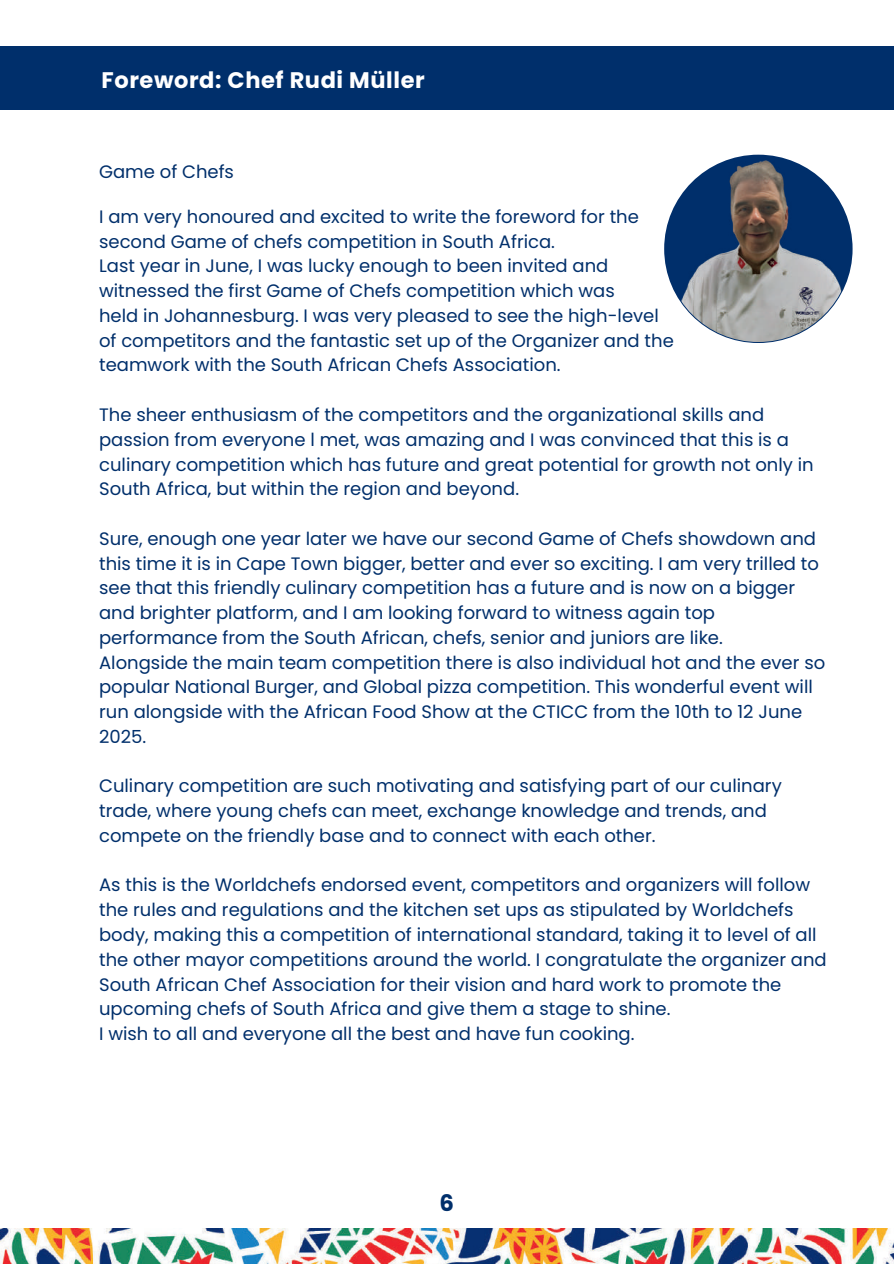
<style>
.page{position:relative;width:894px;height:1264px;background:#fff}
.page>*{position:absolute;margin:0;border:0;box-sizing:border-box;transform-origin:0 0}
.t1{font:700 22.8px "Poppins";color:#002f6b}
.t2{font:700 22.5px "Poppins";letter-spacing:.025em;color:#fff}
.t3{font:18px/24.8px "Poppins";color:#002f6b}
</style>
<div class="page">
<div style="left:0;top:46px;width:893px;height:63px;background:#002f6b"></div>
<img style="left:0;top:1228px;width:893px;height:35px">
<img style="left:665px;top:156px;width:186px;height:186px;border-radius:50%">
<p class="t2" style="left:101px;top:64px;width:325px">Foreword: Chef Rudi Müller</p>
<p class="t3" style="left:99px;top:159px;width:136px">Game of Chefs</p>
<p class="t3" style="left:99px;top:204px;width:576px">I am very honoured and excited to write the foreword for the second Game of chefs competition in South Africa.<br>Last year in June, I was lucky enough to been invited and witnessed the first Game of Chefs competition which was<br>held in Johannesburg. I was very pleased to see the high-level of competitors and the fantastic set up of the Organizer and the teamwork with the South African Chefs Association.</p>
<p class="t3" style="left:99px;top:402px;width:716px">The sheer enthusiasm of the competitors and the organizational skills and passion from everyone l met, was amazing and I was convinced that this is a culinary competition which has future and great potential for growth not only in South Africa, but within the region and beyond.</p>
<p class="t3" style="left:99px;top:526px;width:727px">Sure, enough one year later we have our second Game of Chefs showdown and this time it is in Cape Town bigger, better and ever so exciting. I am very trilled to see that this friendly culinary competition has a future and is now on a bigger and brighter platform, and I am looking forward to witness again top performance from the South African, chefs, senior and juniors are like.<br>Alongside the main team competition there is also individual hot and the ever so popular National Burger, and Global pizza competition. This wonderful event will run alongside with the African Food Show at the CTICC from the 10th to 12 June 2025.</p>
<p class="t3" style="left:99px;top:773px;width:684px">Culinary competition are such motivating and satisfying part of our culinary trade, where young chefs can meet, exchange knowledge and trends, and compete on the friendly base and to connect with each other.</p>
<p class="t3" style="left:99px;top:872px;width:729px">As this is the Worldchefs endorsed event, competitors and organizers will follow the rules and regulations and the kitchen set ups as stipulated by Worldchefs body, making this a competition of international standard, taking it to level of all the other mayor competitions around the world. I congratulate the organizer and South African Chef Association for their vision and hard work to promote the upcoming chefs of South Africa and give them a stage to shine.<br>I wish to all and everyone all the best and have fun cooking.</p>
<p class="t1" style="left:439px;top:1186px;width:16px">6</p>
</div>
